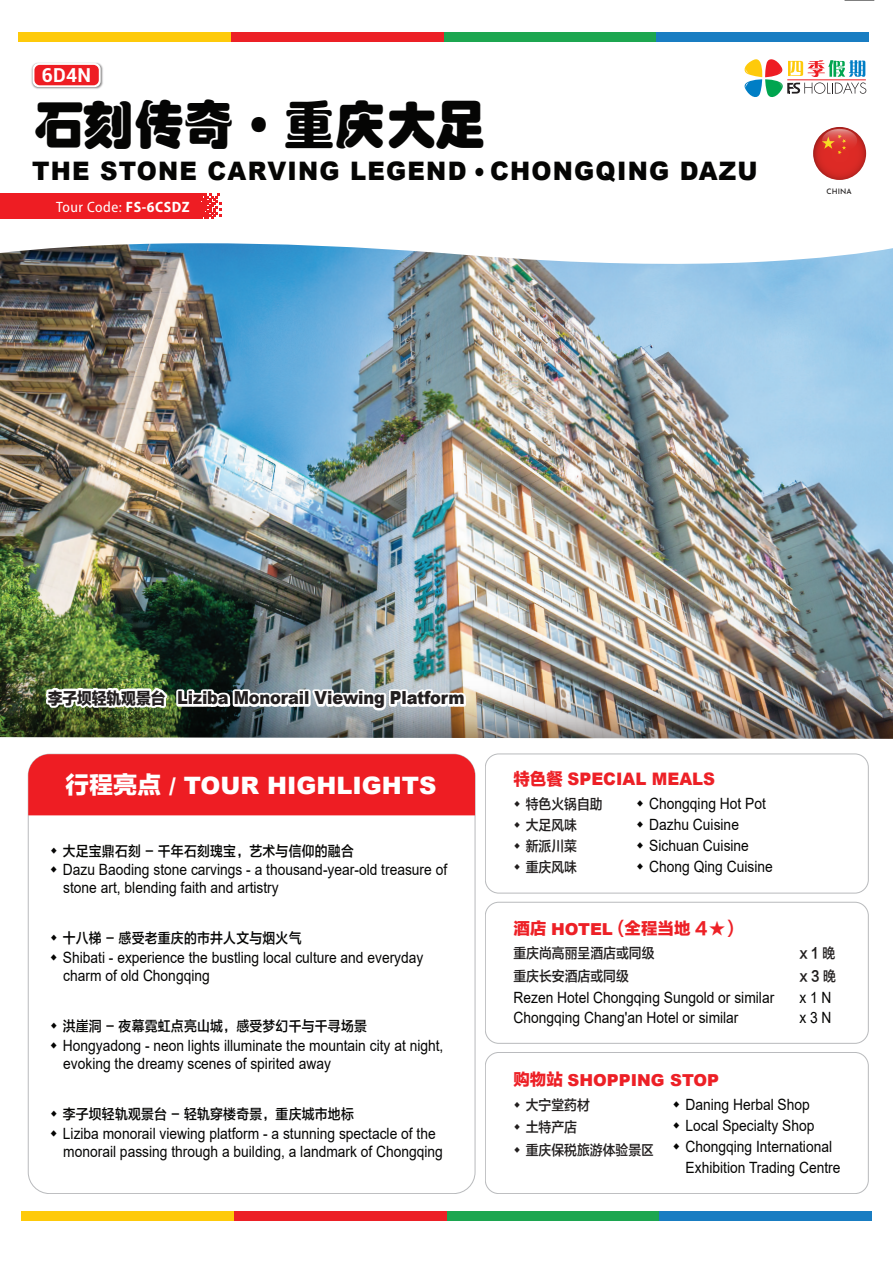
<style>
.page{position:relative;width:893px;height:1263px;background:#fff}
.page>*{position:absolute;margin:0;border:0;box-sizing:border-box;transform-origin:0 0}
.t1{font:52.5px "GJJHPJW GB1 0";letter-spacing:.01em;color:#050504;scale:.95 1}
.t2{font:900 25.5px "Arial";letter-spacing:.05em;color:#050504;scale:.95 1}
.t3{font:900 24px "Arial";color:#fff}
.t4{font:700 19.2px "Roboto";color:#fff}
.t5{font:900 18px "Arial";letter-spacing:-.01em;color:#231f20;scale:.9 1}
.t6{font:900 17.25px "Arial";color:#ed2026;scale:.96 1}
.t7{font:900 16.5px "Arial";color:#ed2026}
.t8{font:16.5px "FZLTTHK GBK1 0";color:#ed2026}
.t9{font:15.6px/21px "Arial";color:#050504;scale:.89 1}
.t10{font:semi-condensed 15px "Myriad Pro";letter-spacing:.035em;color:#fff}
.t11{font:14.25px "FZLTZHK GBK1 0";letter-spacing:.02em;color:#050504;scale:.9 1}
.t12{font:14.25px/21px "FZLTZHK GBK1 0";color:#211e1e;scale:.9 1}
.t13{font:500 7.5px "Josefin Sans";color:#211e1e}
.s1{font-weight:700}
.s2{font-family:"FZLTTHK GBK1 0";font-weight:400;font-size:16.5px}
.s3{font-family:"FZLTTHK GBK1 0";font-weight:400}
.s4{font-family:"Arial";font-weight:900}
.s5{font-family:"FZLTZHK GBK1 0"}
</style>
<div class="page">
<img style="left:0;top:243px;width:893px;height:429px">
<img style="left:0;top:672px;width:893px;height:67px">
<svg style="left:813px;top:127px;width:53px;height:53px"></svg>
<svg style="left:822px;top:129px;width:35px;height:23px"></svg>
<svg style="left:200px;top:194px;width:22px;height:25px"></svg>
<div style="left:0;top:194px;width:200px;height:25px;background:#ee1d23"></div>
<hr style="left:844px;top:0;width:30px;height:1px;background:#000">
<div style="left:444px;top:32px;width:212px;height:9px;background:#1ca650"></div>
<div style="left:231px;top:32px;width:213px;height:9px;background:#ec2026"></div>
<div style="left:656px;top:32px;width:213px;height:9px;background:#197dc2"></div>
<div style="left:18px;top:32px;width:213px;height:9px;background:#feca0a"></div>
<div style="left:447px;top:1211px;width:212px;height:9px;background:#1ca650"></div>
<div style="left:234px;top:1211px;width:213px;height:9px;background:#ec2026"></div>
<div style="left:659px;top:1211px;width:213px;height:9px;background:#197dc2"></div>
<div style="left:21px;top:1211px;width:213px;height:9px;background:#feca0a"></div>
<img style="left:31px;top:62px;width:72px;height:27px">
<svg style="left:33px;top:63px;width:68px;height:24px"></svg>
<div style="left:34px;top:65px;width:65px;height:20px;background:#ee1d23;border-radius:5px"></div>
<svg style="left:744px;top:59px;width:122px;height:38px"></svg>
<div style="left:485px;top:902px;width:384px;height:142px;border:1px solid #a7a9ac;border-radius:13px"></div>
<div style="left:485px;top:1052px;width:384px;height:142px;border:1px solid #a7a9ac;border-radius:13px"></div>
<div style="left:485px;top:754px;width:384px;height:139px;border:1px solid #a7a9ac;border-radius:13px"></div>
<div style="left:28px;top:754px;width:447px;height:61px;background:#ee1d23"></div>
<img style="left:39px;top:655px;width:429px;height:77px">
<p class="t4" style="left:42px;top:62px;width:50px">6D4N</p>
<h1 class="t1" style="left:32px;top:90px;width:478px">石刻传奇·重庆大足</h1>
<h2 class="t2" style="left:32px;top:152px;width:765px">THE STONE CARVING LEGEND • CHONGQING DAZU</h2>
<p class="t10" style="left:56px;top:199px;width:135px">Tour Code: <span class="s1">FS-6CSDZ</span></p>
<p class="t13" style="left:827px;top:186px;width:26px">CHINA</p>
<p class="t5" style="left:48px;top:685px;width:465px"><span class="s2">李子坝轻轨观景台</span> Liziba Monorail Viewing Platform</p>
<h3 class="t3" style="left:65px;top:768px;width:373px"><span class="s3">行程亮点</span> / TOUR HIGHLIGHTS</h3>
<p class="t11" style="left:63px;top:843px;width:325px">大足宝鼎石刻 - 千年石刻瑰宝，艺术与信仰的融合</p>
<p class="t9" style="left:63px;top:860px;width:433px;line-height:18px">Dazu Baoding stone carvings - a thousand-year-old treasure of stone art, blending faith and artistry</p>
<p class="t11" style="left:63px;top:930px;width:267px">十八梯 - 感受老重庆的市井人文与烟火气</p>
<p class="t9" style="left:63px;top:949px;width:407px;line-height:18px">Shibati - experience the bustling local culture and everyday charm of old Chongqing</p>
<p class="t11" style="left:63px;top:1018px;width:339px">洪崖洞 - 夜幕霓虹点亮山城，感受梦幻千与千寻场景</p>
<p class="t9" style="left:63px;top:1036px;width:429px;line-height:18px">Hongyadong - neon lights illuminate the mountain city at night, evoking the dreamy scenes of spirited away</p>
<p class="t11" style="left:63px;top:1106px;width:325px">李子坝轻轨观景台 - 轻轨穿楼奇景，重庆城市地标</p>
<p class="t9" style="left:63px;top:1124px;width:428px;line-height:18px">Liziba monorail viewing platform - a stunning spectacle of the monorail passing through a building, a landmark of Chongqing</p>
<p class="t6" style="left:513px;top:766px;width:212px"><span class="s3">特色餐</span> SPECIAL MEALS</p>
<p class="t9" style="left:649px;top:793px;width:140px">Chongqing Hot Pot<br>Dazhu Cuisine<br>Sichuan Cuisine<br>Chong Qing Cuisine</p>
<p class="t12" style="left:526px;top:794px;width:87px">特色火锅自助大足风味<br>新派川菜<br>重庆风味</p>
<p class="t8" style="left:513px;top:919px;width:222px">酒店 <span class="s4">HOTEL</span> <span class="s5">(</span>全程当地 4 <span class="s5">)</span></p>
<p class="t12" style="left:513px;top:943px;width:158px">重庆尚高丽呈酒店或同级</p>
<p class="t12" style="left:799px;top:943px;width:42px">x 1 晚</p>
<p class="t12" style="left:513px;top:965px;width:130px">重庆长安酒店或同级</p>
<p class="t12" style="left:799px;top:965px;width:42px">x 3 晚</p>
<p class="t9" style="left:513px;top:987px;width:294px">Rezen Hotel Chongqing Sungold or similar</p>
<p class="t9" style="left:799px;top:987px;width:38px">x 1 N</p>
<p class="t9" style="left:513px;top:1006px;width:254px">Chongqing Chang'an Hotel or similar</p>
<p class="t9" style="left:799px;top:1006px;width:38px">x 3 N</p>
<p class="t7" style="left:513px;top:1068px;width:207px"><span class="s3">购物站</span> SHOPPING STOP</p>
<p class="t12" style="left:526px;top:1094px;width:144px;line-height:22.5px">大宁堂药材<br>土特产店<br>重庆保税旅游体验景区</p>
<p class="t9" style="left:686px;top:1093px;width:176px">Daning Herbal Shop<br>Local Specialty Shop<br>Chongqing International<br>Exhibition Trading Centre</p>
</div>
